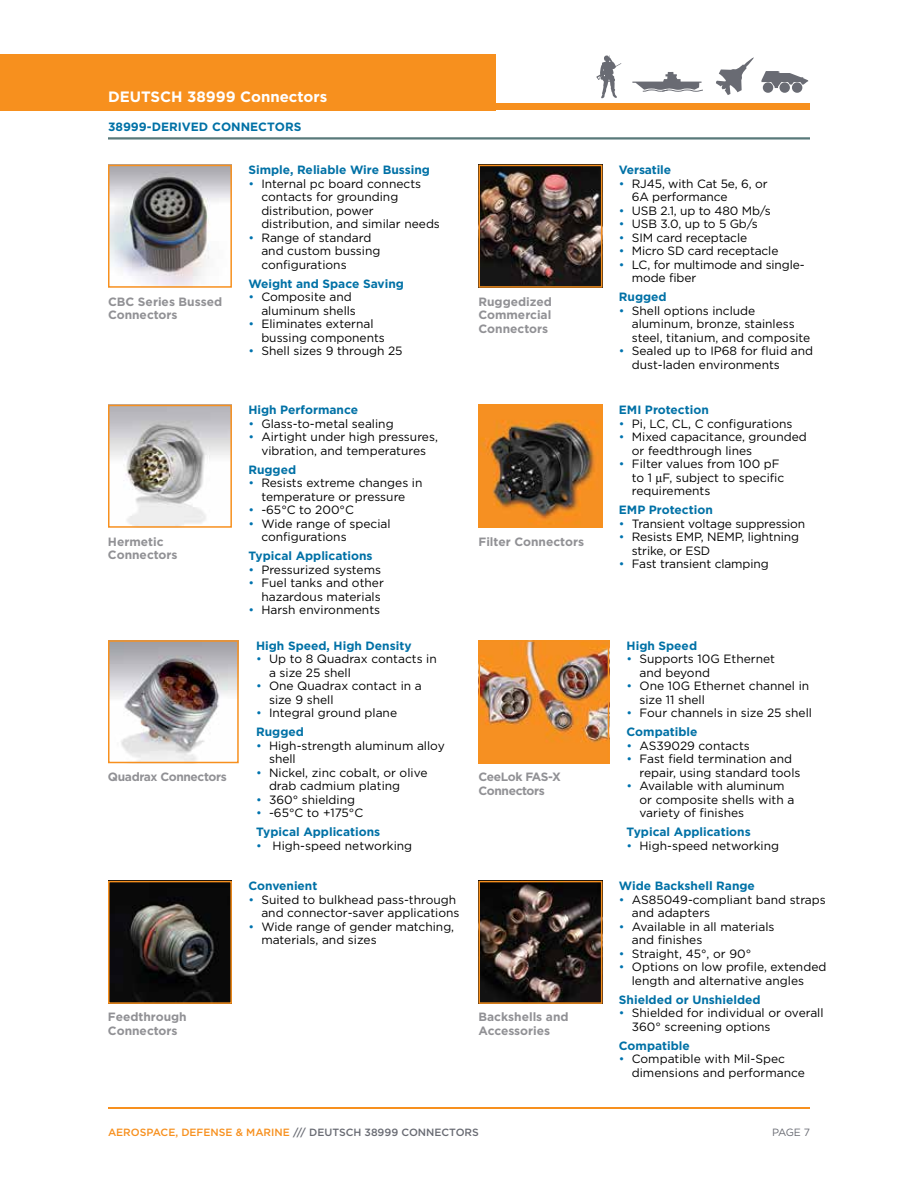
<style>
.page{position:relative;width:918px;height:1188px;background:#fff}
.page>*{position:absolute;margin:0;border:0;box-sizing:border-box;transform-origin:0 0}
.t1{font:700 15px "Gotham";color:#fff}
.t2{font:12px/13.5px "Gotham";color:#000}
.t3{font:700 12px/18.9px "Gotham";color:#0071a6}
.t4{font:700 12px/13.5px "Gotham";color:#919195}
.t5{font:700 12px/13.5px "Gotham";letter-spacing:-.03em;color:#919195}
.t6{font:500 10.5px "Gotham";color:#696b73}
.t7{font:10.5px "Gotham";color:#696b73}
.s1{color:#0073ae}
.s2{font-weight:700;color:#0071a6}
.s3{font-weight:400;color:#0073ae}
.s4{font-weight:400;color:#000}
.s5{color:#f7901e}
</style>
<div class="page">
<hr style="left:108px;top:1107px;width:702px;height:1px;background:#f7901e">
<div style="left:0;top:54px;width:495px;height:56px;background:#f7901e"></div>
<div style="left:0;top:104px;width:810px;height:6px;background:#f7901e"></div>
<svg style="left:716px;top:57px;width:38px;height:38px"></svg>
<svg style="left:632px;top:72px;width:71px;height:20px"></svg>
<svg style="left:596px;top:55px;width:25px;height:43px"></svg>
<div style="left:779px;top:82px;width:11px;height:11px;background:#696b73;border-radius:50%"></div>
<div style="left:792px;top:82px;width:10px;height:11px;background:#696b73;border-radius:50%"></div>
<svg style="left:761px;top:71px;width:47px;height:17px"></svg>
<div style="left:763px;top:82px;width:10px;height:11px;background:#696b73;border-radius:50%"></div>
<hr style="left:108px;top:137px;width:702px;height:3px;background:#59797a">
<img style="left:482px;top:168px;width:117px;height:117px">
<div style="left:479px;top:165px;width:123px;height:123px;border:2px solid #f7901e"></div>
<img style="left:482px;top:408px;width:117px;height:117px">
<div style="left:479px;top:405px;width:123px;height:123px;border:2px solid #f7901e"></div>
<img style="left:111px;top:884px;width:118px;height:117px">
<div style="left:108px;top:881px;width:124px;height:123px;border:2px solid #f7901e"></div>
<img style="left:482px;top:884px;width:117px;height:117px">
<div style="left:479px;top:881px;width:123px;height:123px;border:2px solid #f7901e"></div>
<img style="left:111px;top:408px;width:118px;height:117px">
<div style="left:108px;top:405px;width:124px;height:123px;border:2px solid #f7901e"></div>
<img style="left:111px;top:643px;width:125px;height:117px">
<div style="left:108px;top:640px;width:131px;height:123px;border:2px solid #f7901e"></div>
<img style="left:482px;top:643px;width:124px;height:117px">
<div style="left:479px;top:640px;width:130px;height:123px;border:2px solid #f7901e"></div>
<img style="left:111px;top:168px;width:118px;height:117px">
<div style="left:108px;top:165px;width:124px;height:123px;border:2px solid #f7901e"></div>
<p class="t1" style="left:108px;top:87px;width:221px">DEUTSCH 38999 Connectors</p>
<p class="t3" style="left:108px;top:117px;width:195px">38999-DERIVED CONNECTORS</p>
<p class="t4" style="left:108px;top:294px;width:116px">CBC Series Bussed<br>Connectors</p>
<p class="t3" style="left:248px;top:161px;width:183px">Simple, Reliable Wire Bussing</p>
<p class="t2" style="left:261px;top:177px;width:180px;text-indent:-13px"><span class="s1">•</span> Internal pc board connects contacts for grounding distribution, power distribution, and similar needs</p>
<p class="t2" style="left:261px;top:231px;width:121px;text-indent:-13px"><span class="s1">•</span> Range of standard and custom bussing configurations</p>
<p class="t3" style="left:248px;top:274px;width:157px">Weight and Space Saving</p>
<p class="t2" style="left:261px;top:290px;width:96px;text-indent:-13px"><span class="s1">•</span> Composite and aluminum shells</p>
<p class="t2" style="left:261px;top:317px;width:125px;text-indent:-13px"><span class="s1">•</span> Eliminates external bussing components</p>
<p class="t2" style="left:248px;top:344px;width:156px"><span class="s1">•</span> Shell sizes 9 through 25</p>
<p class="t4" style="left:478px;top:294px;width:75px;text-align:justify">Ruggedized Commercial Connectors</p>
<p class="t3" style="left:248px;top:401px;width:111px">High Performance</p>
<p class="t2" style="left:248px;top:417px;width:147px"><span class="s1">•</span> Glass-to-metal sealing</p>
<p class="t2" style="left:248px;top:430px;width:191px;text-align:center"><span class="s1">•</span> Airtight under high pressures, vibration, and temperatures</p>
<p class="t3" style="left:248px;top:460px;width:49px">Rugged</p>
<p class="t2" style="left:248px;top:476px;width:176px;text-align:center"><span class="s1">•</span> Resists extreme changes in temperature or pressure</p>
<p class="t2" style="left:248px;top:503px;width:107px"><span class="s1">•</span> -65°C to 200°C</p>
<p class="t2" style="left:261px;top:516px;width:131px;text-indent:-13px"><span class="s1">•</span> Wide range of special configurations</p>
<p class="t3" style="left:248px;top:546px;width:126px">Typical Applications</p>
<p class="t2" style="left:248px;top:562px;width:134px"><span class="s1">•</span> Pressurized systems</p>
<p class="t2" style="left:248px;top:576px;width:137px;text-align:right"><span class="s1">•</span> Fuel tanks and other hazardous materials</p>
<p class="t2" style="left:248px;top:603px;width:133px"><span class="s1">•</span> Harsh environments</p>
<p class="t3" style="left:256px;top:636px;width:157px">High Speed, High Density</p>
<p class="t2" style="left:269px;top:652px;width:169px;text-indent:-13px"><span class="s1">•</span> Up to 8 Quadrax contacts in a size 25 shell</p>
<p class="t2" style="left:269px;top:679px;width:154px;text-indent:-13px"><span class="s1">•</span> One Quadrax contact in a size 9 shell</p>
<p class="t2" style="left:256px;top:703px;width:143px;line-height:18.9px"><span class="s1">•</span> Integral ground plane<br><span class="s2">Rugged</span></p>
<p class="t2" style="left:269px;top:738px;width:177px;text-indent:-13px"><span class="s1">•</span> High-strength aluminum alloy shell</p>
<p class="t2" style="left:269px;top:765px;width:160px;text-indent:-13px"><span class="s1">•</span> Nickel, zinc cobalt, or olive drab cadmium plating</p>
<p class="t2" style="left:256px;top:792px;width:100px"><span class="s1">•</span> 360° shielding</p>
<p class="t3" style="left:256px;top:803px;width:126px"><span class="s3">•</span> <span class="s4">-65°C to +175°C<br></span>Typical Applications</p>
<p class="t2" style="left:256px;top:838px;width:158px"><span class="s1">•</span> High-speed networking</p>
<p class="t4" style="left:108px;top:534px;width:71px">Hermetic<br>Connectors</p>
<p class="t4" style="left:478px;top:534px;width:107px">Filter Connectors</p>
<p class="t5" style="left:108px;top:770px;width:120px">Quadrax Connectors</p>
<p class="t5" style="left:478px;top:770px;width:84px">CeeLok FAS-X<br>Connectors</p>
<p class="t3" style="left:248px;top:877px;width:71px">Convenient</p>
<p class="t2" style="left:248px;top:893px;width:213px;text-align:right"><span class="s1">•</span> Suited to bulkhead pass-through and connector-saver applications</p>
<p class="t2" style="left:261px;top:920px;width:194px;text-indent:-13px"><span class="s1">•</span> Wide range of gender matching, materials, and sizes</p>
<p class="t4" style="left:108px;top:1010px;width:80px">Feedthrough<br>Connectors</p>
<p class="t4" style="left:478px;top:1010px;width:92px">Backshells and<br>Accessories</p>
<p class="t3" style="left:619px;top:161px;width:54px">Versatile</p>
<p class="t2" style="left:632px;top:177px;width:137px;text-indent:-13px"><span class="s1">•</span> RJ45, with Cat 5e, 6, or<br>6A performance</p>
<p class="t2" style="left:619px;top:204px;width:153px"><span class="s1">•</span> USB 2.1, up to 480 Mb/s</p>
<p class="t2" style="left:619px;top:217px;width:140px"><span class="s1">•</span> USB 3.0, up to 5 Gb/s</p>
<p class="t2" style="left:619px;top:231px;width:130px"><span class="s1">•</span> SIM card receptacle</p>
<p class="t2" style="left:619px;top:244px;width:161px"><span class="s1">•</span> Micro SD card receptacle</p>
<p class="t2" style="left:632px;top:258px;width:174px;text-indent:-13px"><span class="s1">•</span> LC, for multimode and single&shy;mode fiber</p>
<p class="t3" style="left:619px;top:287px;width:49px">Rugged</p>
<p class="t2" style="left:632px;top:303px;width:180px;text-indent:-13px"><span class="s1">•</span> Shell options include aluminum, bronze, stainless steel, titanium, and composite</p>
<p class="t2" style="left:632px;top:344px;width:183px;text-indent:-13px"><span class="s1">•</span> Sealed up to IP68 for fluid and dust-laden environments</p>
<p class="t3" style="left:619px;top:401px;width:91px">EMI Protection</p>
<p class="t2" style="left:619px;top:417px;width:175px"><span class="s1">•</span> Pi, LC, CL, C configurations</p>
<p class="t2" style="left:632px;top:430px;width:176px;text-indent:-13px"><span class="s1">•</span> Mixed capacitance, grounded or feedthrough lines</p>
<p class="t2" style="left:632px;top:457px;width:154px;text-indent:-13px"><span class="s1">•</span> Filter values from 100 pF to 1 F, subject to specific requirements</p>
<p class="t3" style="left:619px;top:500px;width:95px">EMP Protection</p>
<p class="t2" style="left:619px;top:516px;width:188px"><span class="s1">•</span> Transient voltage suppression</p>
<p class="t2" style="left:632px;top:530px;width:169px;text-indent:-13px"><span class="s1">•</span> Resists EMP, NEMP, lightning strike, or ESD</p>
<p class="t2" style="left:619px;top:557px;width:151px"><span class="s1">•</span> Fast transient clamping</p>
<p class="t3" style="left:627px;top:636px;width:72px">High Speed</p>
<p class="t2" style="left:640px;top:652px;width:137px;text-indent:-13px"><span class="s1">•</span> Supports 10G Ethernet and beyond</p>
<p class="t2" style="left:640px;top:679px;width:171px;text-indent:-13px"><span class="s1">•</span> One 10G Ethernet channel in size 11 shell</p>
<p class="t2" style="left:627px;top:703px;width:187px;line-height:18.9px"><span class="s1">•</span> Four channels in size 25 shell<br><span class="s2">Compatible</span></p>
<p class="t2" style="left:627px;top:738px;width:125px"><span class="s1">•</span> AS39029 contacts</p>
<p class="t2" style="left:640px;top:752px;width:163px;text-indent:-13px"><span class="s1">•</span> Fast field termination and repair, using standard tools</p>
<p class="t2" style="left:640px;top:779px;width:156px;text-indent:-13px"><span class="s1">•</span> Available with aluminum or composite shells with a variety of finishes</p>
<p class="t3" style="left:627px;top:822px;width:126px">Typical Applications</p>
<p class="t2" style="left:627px;top:838px;width:154px"><span class="s1">•</span> High-speed networking</p>
<p class="t3" style="left:619px;top:877px;width:138px">Wide Backshell Range</p>
<p class="t2" style="left:632px;top:893px;width:196px;text-indent:-13px"><span class="s1">•</span> AS85049-compliant band straps and adapters</p>
<p class="t2" style="left:632px;top:920px;width:144px;text-indent:-13px"><span class="s1">•</span> Available in all materials and finishes</p>
<p class="t2" style="left:619px;top:947px;width:134px"><span class="s1">•</span> Straight, 45°, or 90°</p>
<p class="t2" style="left:632px;top:960px;width:196px;text-indent:-13px"><span class="s1">•</span> Options on low profile, extended length and alternative angles</p>
<p class="t3" style="left:619px;top:990px;width:143px">Shielded or Unshielded</p>
<p class="t2" style="left:632px;top:1006px;width:193px;text-indent:-13px"><span class="s1">•</span> Shielded for individual or overall<br>360° screening options</p>
<p class="t3" style="left:619px;top:1036px;width:72px">Compatible</p>
<p class="t2" style="left:632px;top:1052px;width:175px;text-indent:-13px"><span class="s1">•</span> Compatible with Mil-Spec dimensions and performance</p>
<p class="t6" style="left:108px;top:1125px;width:372px"><span class="s5">AEROSPACE, DEFENSE &amp; MARINE</span> /// DEUTSCH 38999 CONNECTORS</p>
<p class="t7" style="left:772px;top:1125px;width:39px">PAGE 7</p>
</div>
